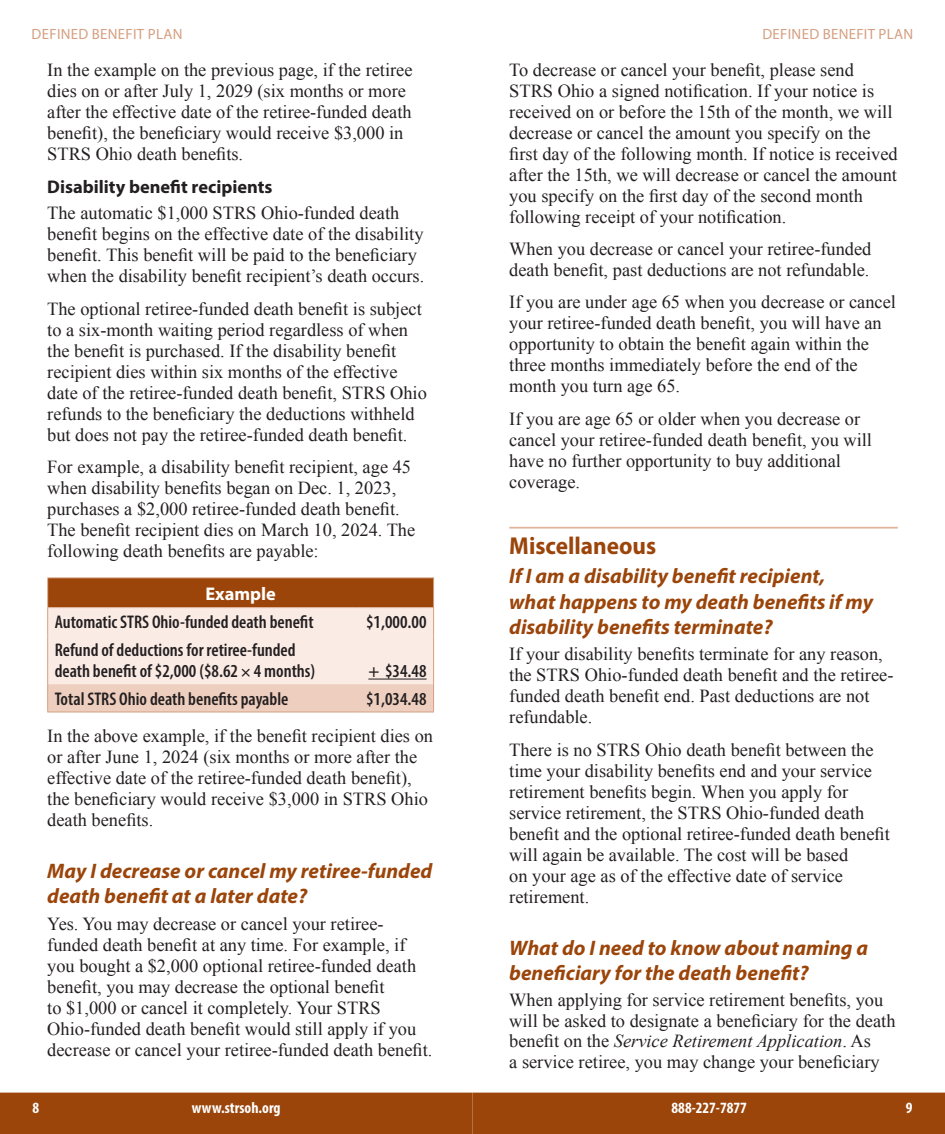
<style>
.page{position:relative;width:945px;height:1134px;background:#fff}
.page>*{position:absolute;margin:0;border:0;box-sizing:border-box;transform-origin:0 0}
.LEVEL_1_HEAD{font:700 24.5px "Myriad Pro";color:#9b450a;scale:.95 1}
.LEVEL_2_HEAD{font:italic 700 21px/25.2px "Myriad Pro";color:#9b450a}
.BODY{font:18.38px/21px "Times New Roman";color:#231f20}
.CHART_BODY_2{font:600 condensed 18.38px/21px "Myriad Pro";color:#231f20}
.LEVEL_3_HEAD{font:700 18.38px "Myriad Pro";color:#231f20}
.CHART_HEAD{font:700 18.38px "Myriad Pro";color:#fff}
.t1{font:700 condensed 15.75px "Myriad Pro";color:#fff}
.t2{font:14.88px "Myriad Pro";letter-spacing:.02em;color:#d69f81}
.s1{font-style:italic}
</style>
<div class="page">
<div style="left:0;top:1093px;width:945px;height:41px;background:#9b450a"></div>
<div style="left:48px;top:578px;width:386px;height:30px;background:#9b450a"></div>
<hr style="left:47px;top:577px;width:308px;height:1px;background:#d69f81">
<hr style="left:47px;top:578px;width:1px;height:30px;background:#d69f81">
<hr style="left:355px;top:577px;width:79px;height:1px;background:#d69f81">
<hr style="left:433px;top:578px;width:1px;height:30px;background:#d69f81">
<hr style="left:48px;top:607px;width:307px;height:1px;background:#e5bba6">
<hr style="left:355px;top:607px;width:78px;height:1px;background:#e5bba6">
<hr style="left:47px;top:712px;width:308px;height:1px;background:#d69f81">
<hr style="left:355px;top:712px;width:79px;height:1px;background:#d69f81">
<hr style="left:509px;top:527px;width:389px;height:2px;background:#e0b29a">
<svg style="left:47px;top:608px;width:387px;height:104px;background:#f6e2d9"></svg>
<p class="t2" style="left:32px;top:25px;width:152px">DEFINED BENEFIT PLAN</p>
<p class="t2" style="left:762px;top:25px;width:152px">DEFINED BENEFIT PLAN</p>
<p class="BODY" style="left:47px;top:59px;width:367px">In the example on the previous page, if the retiree dies on or after July 1, 2029 (six months or more after the effective date of the retiree-funded death benefit), the beneficiary would receive $3,000 in STRS Ohio death benefits.</p>
<p class="LEVEL_3_HEAD" style="left:47px;top:174px;width:227px">Disability benefit recipients</p>
<p class="BODY" style="left:47px;top:202px;width:379px">The automatic $1,000 STRS Ohio-funded death benefit begins on the effective date of the disability benefit. This benefit will be paid to the beneficiary when the disability benefit recipient’s death occurs.</p>
<p class="BODY" style="left:47px;top:298px;width:381px">The optional retiree-funded death benefit is subject to a six-month waiting period regardless of when the benefit is purchased. If the disability benefit recipient dies within six months of the effective date of the retiree-funded death benefit, STRS Ohio refunds to the beneficiary the deductions withheld but does not pay the retiree-funded death benefit.</p>
<p class="BODY" style="left:47px;top:456px;width:370px">For example, a disability benefit recipient, age 45 when disability benefits began on Dec. 1, 2023, purchases a $2,000 retiree-funded death benefit.<br>The benefit recipient dies on March 10, 2024. The following death benefits are payable:</p>
<p class="CHART_HEAD" style="left:205px;top:581px;width:72px">Example</p>
<p class="CHART_BODY_2" style="left:55px;top:612px;width:260px">Automatic STRS Ohio-funded death benefit</p>
<p class="CHART_BODY_2" style="left:366px;top:612px;width:62px">$1,000.00</p>
<p class="CHART_BODY_2" style="left:55px;top:639px;width:262px">Refund of deductions for retiree-funded death benefit of $2,000 ($8.62 4 months)</p>
<p class="CHART_BODY_2" style="left:368px;top:660px;width:60px">+ $34.48</p>
<p class="CHART_BODY_2" style="left:55px;top:688px;width:235px">Total STRS Ohio death benefits payable</p>
<p class="CHART_BODY_2" style="left:366px;top:688px;width:62px">$1,034.48</p>
<p class="BODY" style="left:47px;top:725px;width:387px">In the above example, if the benefit recipient dies on or after June 1, 2024 (six months or more after the effective date of the retiree-funded death benefit), the beneficiary would receive $3,000 in STRS Ohio death benefits.</p>
<p class="LEVEL_2_HEAD" style="left:47px;top:858px;width:387px">May I decrease or cancel my retiree-funded death benefit at a later date?</p>
<p class="BODY" style="left:47px;top:913px;width:387px">Yes. You may decrease or cancel your retiree&shy;funded death benefit at any time. For example, if you bought a $2,000 optional retiree-funded death benefit, you may decrease the optional benefit<br>to $1,000 or cancel it completely. Your STRS Ohio-funded death benefit would still apply if you decrease or cancel your retiree-funded death benefit.</p>
<p class="BODY" style="left:509px;top:59px;width:390px">To decrease or cancel your benefit, please send STRS Ohio a signed notification. If your notice is received on or before the 15th of the month, we will decrease or cancel the amount you specify on the first day of the following month. If notice is received after the 15th, we will decrease or cancel the amount you specify on the first day of the second month following receipt of your notification.</p>
<p class="BODY" style="left:509px;top:238px;width:364px">When you decrease or cancel your retiree-funded death benefit, past deductions are not refundable.</p>
<p class="BODY" style="left:509px;top:291px;width:388px">If you are under age 65 when you decrease or cancel your retiree-funded death benefit, you will have an opportunity to obtain the benefit again within the three months immediately before the end of the month you turn age 65.</p>
<p class="BODY" style="left:509px;top:408px;width:364px">If you are age 65 or older when you decrease or cancel your retiree-funded death benefit, you will have no further opportunity to buy additional coverage.</p>
<p class="LEVEL_1_HEAD" style="left:509px;top:530px;width:156px">Miscellaneous</p>
<p class="LEVEL_2_HEAD" style="left:509px;top:563px;width:366px">If I am a disability benefit recipient, what happens to my death benefits if my disability benefits terminate?</p>
<p class="BODY" style="left:509px;top:644px;width:386px">If your disability benefits terminate for any reason, the STRS Ohio-funded death benefit and the retiree&shy;funded death benefit end. Past deductions are not refundable.</p>
<p class="BODY" style="left:509px;top:739px;width:382px">There is no STRS Ohio death benefit between the time your disability benefits end and your service retirement benefits begin. When you apply for service retirement, the STRS Ohio-funded death benefit and the optional retiree-funded death benefit will again be available. The cost will be based<br>on your age as of the effective date of service retirement.</p>
<p class="LEVEL_2_HEAD" style="left:509px;top:934px;width:360px">What do I need to know about naming a beneficiary for the death benefit?</p>
<p class="BODY" style="left:509px;top:989px;width:388px">When applying for service retirement benefits, you will be asked to designate a beneficiary for the death benefit on the <span class="s1">Service Retirement Application</span>. As<br>a service retiree, you may change your beneficiary</p>
<p class="t1" style="left:32px;top:1098px;width:8px">8</p>
<p class="t1" style="left:192px;top:1098px;width:90px">www.strsoh.org</p>
<p class="t1" style="left:672px;top:1098px;width:77px">888-227-7877</p>
<p class="t1" style="left:906px;top:1098px;width:8px">9</p>
</div>
